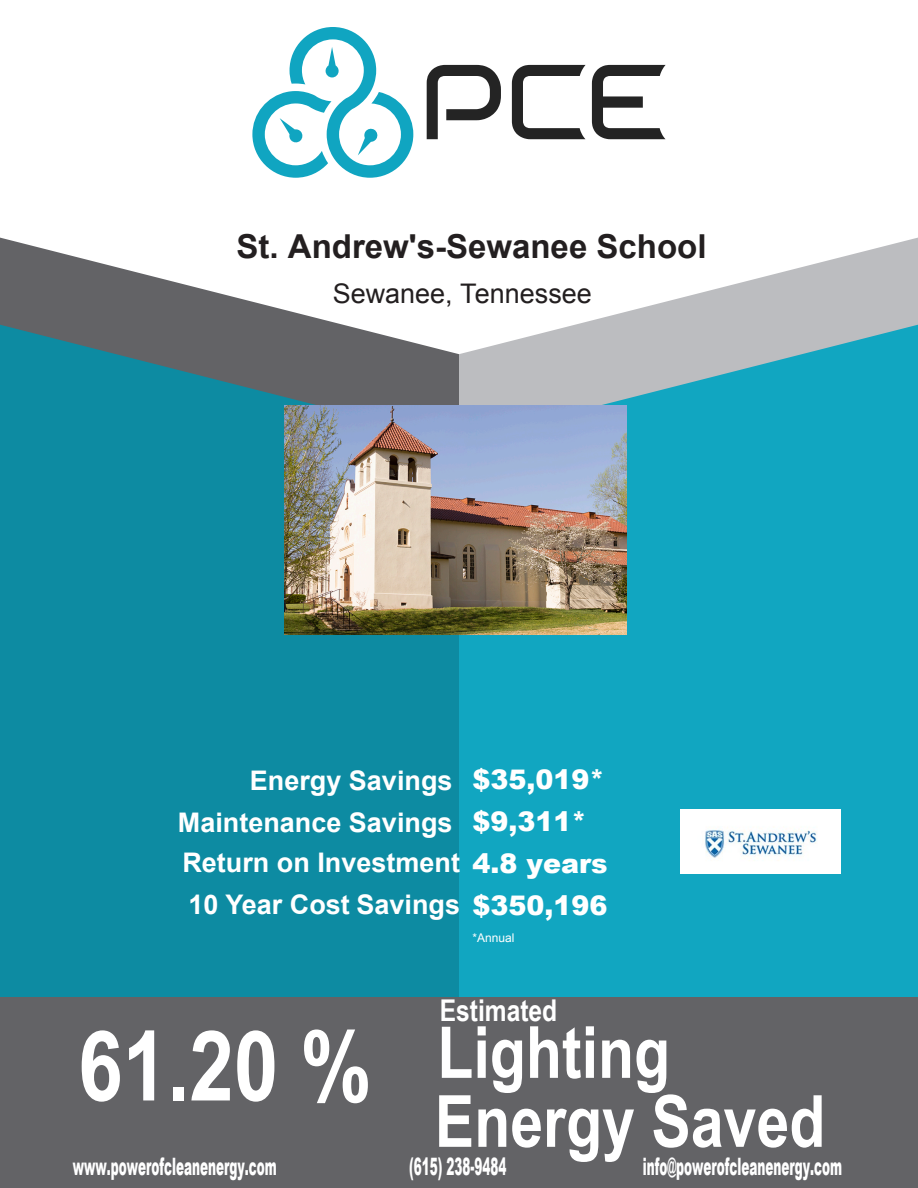
<style>
.page{position:relative;width:918px;height:1188px;background:#fff}
.page>*{position:absolute;margin:0;border:0;box-sizing:border-box;transform-origin:0 0}
.t1{font:700 72px "Arial Narrow";color:#fff}
.t2{font:700 33px "Arial";color:#231f20}
.t3{font:700 30px "Arial Narrow";color:#fff}
.t4{font:700 27px/41.4px "Arial";color:#fff;text-align:right}
.t5{font:900 27px/42px "Arial";color:#fff}
.t6{font:27px "Arial";color:#231f20}
.t7{font:900 24px "Arial";color:#fff;scale:.5 1}
.t8{font:12px "Arial";color:#fff}
.s1{font-size:97.5px}
</style>
<div class="page">
<div style="left:0;top:441px;width:459px;height:557px;background:#0d8ba2"></div>
<div style="left:459px;top:441px;width:459px;height:557px;background:#11a6c1"></div>
<div style="left:0;top:998px;width:918px;height:190px;background:#636366"></div>
<svg style="left:0;top:238px;width:459px;height:203px"></svg>
<svg style="left:459px;top:238px;width:459px;height:203px"></svg>
<svg style="left:252px;top:27px;width:161px;height:151px"></svg>
<svg style="left:427px;top:65px;width:74px;height:74px"></svg>
<svg style="left:512px;top:65px;width:74px;height:74px"></svg>
<svg style="left:592px;top:65px;width:74px;height:74px"></svg>
<img style="left:284px;top:406px;width:343px;height:228px">
<img style="left:681px;top:810px;width:160px;height:64px">
<p class="t2" style="left:237px;top:225px;width:471px">St. Andrew's-Sewanee School</p>
<p class="t6" style="left:333px;top:276px;width:261px">Sewanee, Tennessee</p>
<p class="t4" style="left:178px;top:760px;width:284px">Energy Savings<br>Maintenance Savings<br>Return on Investment<br>10 Year Cost Savings</p>
<p class="t5" style="left:472px;top:758px;width:137px">$35,019* $9,311*<br>4.8 years $350,196</p>
<p class="t8" style="left:472px;top:930px;width:44px">*Annual</p>
<p class="t3" style="left:440px;top:988px;width:119px">Estimated</p>
<h1 class="t1" style="left:78px;top:998px;width:593px"><span class="s1">61.20 %</span> Lighting</h1>
<h1 class="t1" style="left:435px;top:1067px;width:392px">Energy Saved</h1>
<p class="t7" style="left:73px;top:1149px;width:410px">www.powerofcleanenergy.com</p>
<p class="t7" style="left:409px;top:1149px;width:196px">(615) 238-9484</p>
<p class="t7" style="left:643px;top:1149px;width:401px">info@powerofcleanenergy.com</p>
</div>
